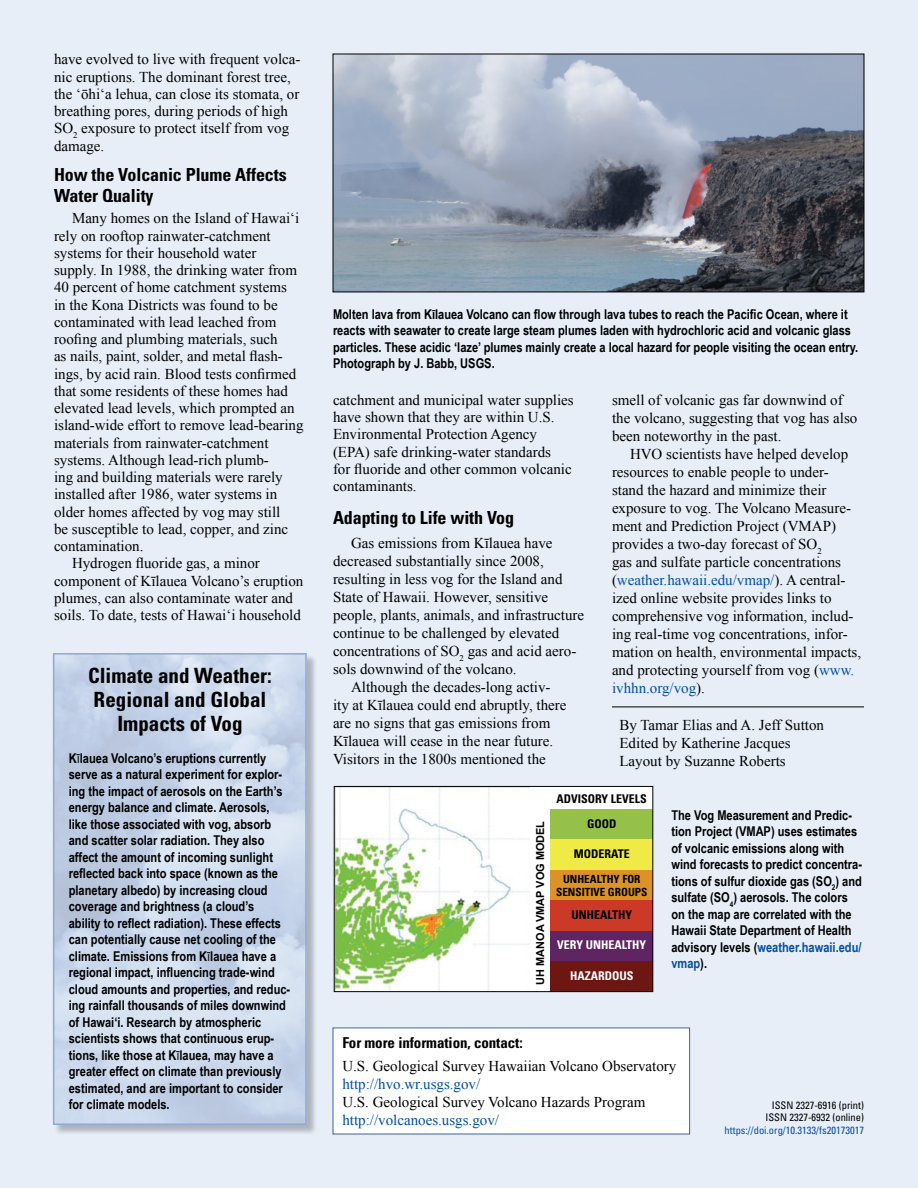
<style>
.page{position:relative;width:918px;height:1188px;background:#e7eef8}
.page>*{position:absolute;margin:0;border:0;box-sizing:border-box;transform-origin:0 0}
.Sidebar_Title{font:700 condensed 21px/24px "Univers";color:#000;text-align:center}
.Heading_1{font:700 condensed 18px/21px "Univers";letter-spacing:-.005em;color:#000}
.Body_Text{font:15px/17.2px "Times New Roman";color:#000}
.BodyNoIndent{font:15px "Times New Roman";color:#000}
.BodyNoIndent-2{font:15px/18px "Times New Roman";color:#034ea2}
.Heading_2{font:700 condensed 15px "Univers";letter-spacing:-.005em;color:#000}
.Sidebar{font:700 13.5px/16.5px "Arial Narrow";color:#000}
.t1{font:700 condensed 12px/25px "Univers";color:#000;text-align:center}
.t2{font:700 condensed 12px "Univers";color:#fff}
.t3{font:700 condensed 11.25px/13.5px "Univers";color:#000;text-align:center}
.t4{font:700 10.95px "Arial";color:#000}
.ISSN{font:condensed 10.5px/12.6px "Univers";color:#000;text-align:right}
.ISSN-2{font:condensed 10.5px "Univers";color:#034ea2}
.s1{font-weight:400}
.s2{color:#034ea2}
.s3{color:#000}
</style>
<div class="page">
<div style="left:54px;top:654px;width:264px;height:482px;background:#000;opacity:.5"></div>
<img style="left:56px;top:656px;width:248px;height:466px">
<img style="left:335px;top:56px;width:527px;height:234px">
<div style="left:333px;top:54px;width:531px;height:238px;border:1px solid #000"></div>
<div style="left:334px;top:786px;width:319px;height:206px;background:#fff"></div>
<img style="left:336px;top:788px;width:194px;height:202px">
<div style="left:551px;top:809px;width:102px;height:31px;background:#96c149"></div>
<div style="left:551px;top:840px;width:102px;height:30px;background:#efea45"></div>
<div style="left:551px;top:870px;width:102px;height:30px;background:#dd9227"></div>
<div style="left:551px;top:900px;width:102px;height:31px;background:#cb3a27"></div>
<div style="left:551px;top:931px;width:102px;height:30px;background:#5f2462"></div>
<div style="left:551px;top:961px;width:102px;height:31px;background:#6e1612"></div>
<div style="left:334px;top:786px;width:319px;height:206px;border:1px solid #000"></div>
<div style="left:333px;top:1028px;width:357px;height:106px;background:#fff"></div>
<hr style="left:612px;top:707px;width:252px;height:1px;background:#000">
<p class="Body_Text" style="left:54px;top:51px;width:248px">have evolved to live with frequent volca&shy;nic eruptions. The dominant forest tree, the ʻōhiʻa lehua, can close its stomata, or breathing pores, during periods of high SO<sub>2</sub> exposure to protect itself from vog damage.</p>
<p class="Heading_1" style="left:54px;top:164px;width:234px">How the Volcanic Plume Affects<br>Water Quality</p>
<p class="Body_Text" style="left:54px;top:210px;width:251px;text-indent:18px">Many homes on the Island of Hawai‘i rely on rooftop rainwater-catchment systems for their household water<br>supply. In 1988, the drinking water from 40 percent of home catchment systems<br>in the Kona Districts was found to be contaminated with lead leached from roofing and plumbing materials, such<br>as nails, paint, solder, and metal flash&shy;ings, by acid rain. Blood tests confirmed that some residents of these homes had elevated lead levels, which prompted an island-wide effort to remove lead-bearing materials from rainwater-catchment systems. Although lead-rich plumb-<br>ing and building materials were rarely installed after 1986, water systems in older homes affected by vog may still<br>be susceptible to lead, copper, and zinc contamination.</p>
<p class="Body_Text" style="left:54px;top:555px;width:251px;text-indent:18px">Hydrogen fluoride gas, a minor component of Kīlauea Volcano’s eruption plumes, can also contaminate water and soils. To date, tests of Hawai‘i household</p>
<p class="Sidebar_Title" style="left:88px;top:664px;width:185px">Climate and Weather:<br>Regional and Global<br>Impacts of Vog</p>
<p class="Sidebar" style="left:69px;top:749px;width:223px">K<span class="s1">ī</span>lauea Volcano’s eruptions currently serve as a natural experiment for explor&shy;ing the impact of aerosols on the Earth’s energy balance and climate. Aerosols, like those associated with vog, absorb and scatter solar radiation. They also affect the amount of incoming sunlight reflected back into space (known as the planetary albedo) by increasing cloud coverage and brightness (a cloud’s<br>ability to reflect radiation). These effects can potentially cause net cooling of the climate. Emissions from K<span class="s1">ī</span>lauea have a regional impact, influencing trade-wind cloud amounts and properties, and reduc&shy;ing rainfall thousands of miles downwind of Hawai‘i. Research by atmospheric scientists shows that continuous erup&shy;tions, like those at K<span class="s1">ī</span>lauea, may have a greater effect on climate than previously estimated, and are important to consider for climate models.</p>
<p class="Sidebar" style="left:333px;top:305px;width:527px">Molten lava from Kīlauea Volcano can flow through lava tubes to reach the Pacific Ocean, where it reacts with seawater to create large steam plumes laden with hydrochloric acid and volcanic glass particles. These acidic ‘laze’ plumes mainly create a local hazard for people visiting the ocean entry.<br>Photograph by J. Babb, USGS.</p>
<p class="Body_Text" style="left:333px;top:391px;width:242px">catchment and municipal water supplies have shown that they are within U.S.<br>Environmental Protection Agency (EPA) safe drinking-water standards<br>for fluoride and other common volcanic contaminants.</p>
<p class="Heading_1" style="left:333px;top:507px;width:183px">Adapting to Life with Vog</p>
<p class="Body_Text" style="left:333px;top:534px;width:253px;line-height:18px;text-indent:18px">Gas emissions from Kīlauea have decreased substantially since 2008, resulting in less vog for the Island and State of Hawaii. However, sensitive people, plants, animals, and infrastructure continue to be challenged by elevated concentrations of SO<sub>2</sub> gas and acid aero&shy;sols downwind of the volcano.</p>
<p class="Body_Text" style="left:333px;top:678px;width:235px;line-height:18px;text-indent:18px">Although the decades-long activ&shy;ity at Kīlauea could end abruptly, there are no signs that gas emissions from Kīlauea will cease in the near future.<br>Visitors in the 1800s mentioned the</p>
<p class="Body_Text" style="left:612px;top:391px;width:247px;line-height:18px">smell of volcanic gas far downwind of the volcano, suggesting that vog has also been noteworthy in the past.</p>
<p class="Body_Text" style="left:612px;top:445px;width:251px;line-height:18px;text-indent:18px">HVO scientists have helped develop resources to enable people to under&shy;stand the hazard and minimize their exposure to vog. The Volcano Measure&shy;ment and Prediction Project (VMAP) provides a two-day forecast of SO<sub>2<br></sub>gas and sulfate particle concentrations (<span class="s2">weather.hawaii.edu/vmap/</span>). A central&shy;ized online website provides links to comprehensive vog information, includ&shy;ing real-time vog concentrations, infor&shy;mation on health, environmental impacts, and protecting yourself from vog (<span class="s2">www. ivhhn.org/vog</span>).</p>
<p class="BodyNoIndent" style="left:620px;top:714px;width:206px">By Tamar Elias and A. Jeff Sutton</p>
<p class="BodyNoIndent" style="left:620px;top:732px;width:173px">Edited by Katherine Jacques</p>
<p class="BodyNoIndent" style="left:620px;top:750px;width:168px">Layout by Suzanne Roberts</p>
<p class="t1" style="left:556px;top:786px;width:92px">ADVISORY LEVELS<br>GOOD</p>
<p class="t1" style="left:574px;top:841px;width:57px">MODERATE</p>
<p class="t3" style="left:556px;top:872px;width:93px">UNHEALTHY FOR<br>SENSITIVE GROUPS</p>
<p class="t1" style="left:571px;top:902px;width:62px">UNHEALTHY</p>
<p class="t2" style="left:557px;top:938px;width:91px">VERY UNHEALTHY</p>
<p class="t2" style="left:570px;top:968px;width:65px">HAZARDOUS</p>
<p class="t4" style="left:533px;top:985px;width:165px;rotate:-90deg">UH MANOA VMAP VOG MODEL</p>
<p class="Sidebar" style="left:671px;top:806px;width:192px">The Vog Measurement and Predic&shy;tion Project (VMAP) uses estimates of volcanic emissions along with wind forecasts to predict concentra&shy;tions of sulfur dioxide gas (SO<sub>2</sub>) and sulfate (SO<sub>4</sub>) aerosols. The colors on the map are correlated with the<br>Hawaii State Department of Health advisory levels (<span class="s2">weather.hawaii.edu/ vmap</span>).</p>
<p class="Heading_2" style="left:342px;top:1034px;width:182px">For more information, contact:</p>
<p class="BodyNoIndent" style="left:342px;top:1056px;width:335px">U.S. Geological Survey Hawaiian Volcano Observatory</p>
<p class="BodyNoIndent-2" style="left:342px;top:1074px;width:305px">http://hvo.wr.usgs.gov/<br><span class="s3">U.S. Geological Survey Volcano Hazards Program </span>http://volcanoes.usgs.gov/</p>
<p class="ISSN" style="left:765px;top:1099px;width:100px">ISSN 2327-6916 (print)<br>ISSN 2327-6932 (online)</p>
<p class="ISSN-2" style="left:725px;top:1124px;width:141px">https://doi.org/10.3133/fs20173017</p>
</div>
